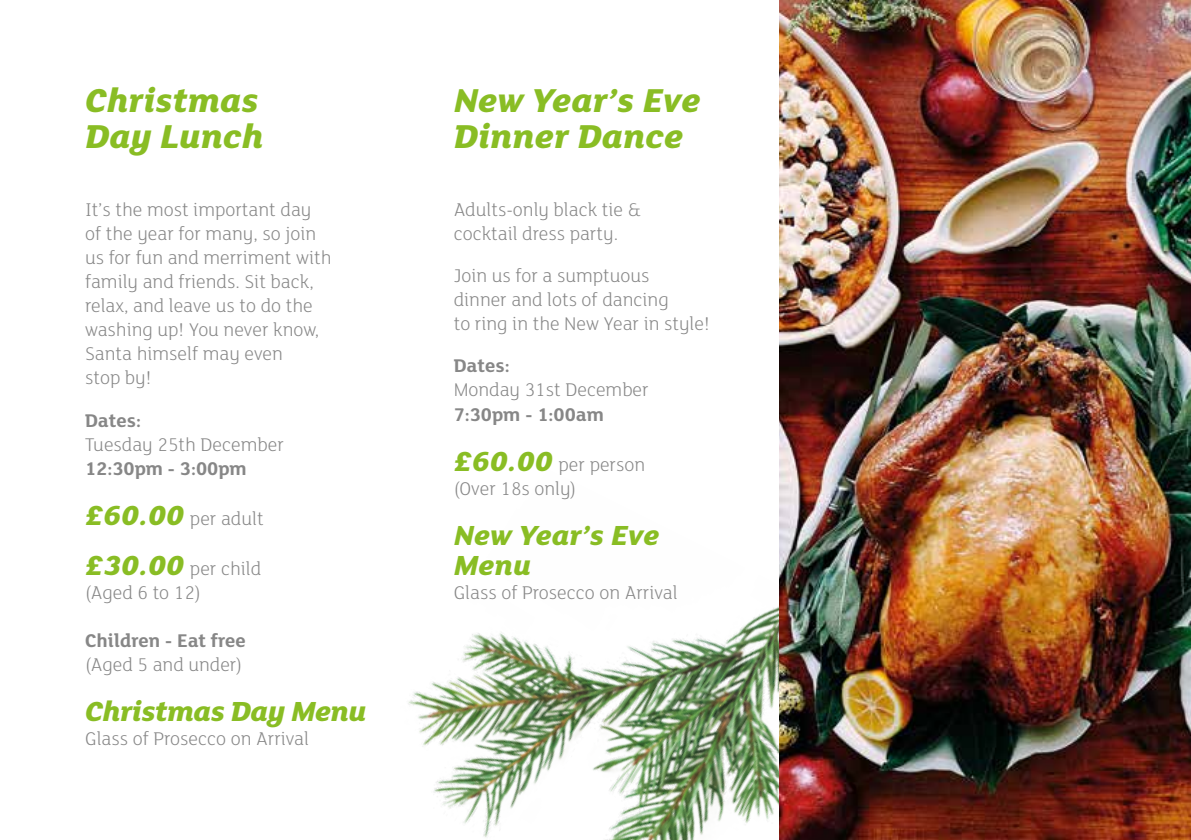
<style>
.page{position:relative;width:1191px;height:840px;background:#fff}
.page>*{position:absolute;margin:0;border:0;box-sizing:border-box;transform-origin:0 0}
.t1{font:italic 800 36px/36px "FS Lola";color:#89bd24}
.t2{font:italic 800 30px "FS Lola";letter-spacing:-.02em;color:#89bd24}
.t3{font:italic 800 30px/30px "FS Lola";color:#89bd24}
.t4{font:300 20px/24px "FS Lola";color:#878787}
.t5{font:700 20px "FS Lola";color:#878787}
.s1{font-weight:800;font-style:italic;font-size:30px;color:#89bd24}
</style>
<div class="page">
<img style="left:408px;top:463px;width:372px;height:376px">
<img style="left:780px;top:0;width:411px;height:839px">
<h1 class="t1" style="left:85px;top:80px;width:180px">Christmas<br>Day Lunch</h1>
<p class="t4" style="left:85px;top:197px;width:248px">It’s the most important day of the year for many, so join us for fun and merriment with family and friends. Sit back, relax, and leave us to do the washing up! You never know,<br>Santa himself may even<br>stop by!</p>
<p class="t5" style="left:85px;top:406px;width:57px">Dates:</p>
<p class="t4" style="left:85px;top:431px;width:200px">Tuesday 25th December</p>
<p class="t5" style="left:85px;top:454px;width:163px">12:30pm - 3:00pm</p>
<p class="t4" style="left:85px;top:505px;width:180px"><span class="s1">£60.00</span> per adult</p>
<p class="t4" style="left:85px;top:555px;width:178px"><span class="s1">£30.00</span> per child (Aged 6 to 12)</p>
<p class="t5" style="left:85px;top:626px;width:162px">Children - Eat free</p>
<p class="t4" style="left:85px;top:651px;width:159px">(Aged 5 and under)</p>
<h2 class="t2" style="left:85px;top:690px;width:283px">Christmas Day Menu</h2>
<p class="t4" style="left:85px;top:725px;width:225px">Glass of Prosecco on Arrival</p>
<h1 class="t1" style="left:454px;top:80px;width:248px">New Year’s Eve<br>Dinner Dance</h1>
<p class="t4" style="left:454px;top:197px;width:189px">Adults-only black tie &amp; cocktail dress party.</p>
<p class="t4" style="left:454px;top:263px;width:257px">Join us for a sumptuous<br>dinner and lots of dancing<br>to ring in the New Year in style!</p>
<p class="t5" style="left:454px;top:352px;width:57px">Dates:</p>
<p class="t4" style="left:454px;top:377px;width:197px">Monday 31st December</p>
<p class="t5" style="left:454px;top:400px;width:152px">7:30pm - 1:00am</p>
<p class="t4" style="left:454px;top:451px;width:193px"><span class="s1">£60.00</span> per person (Over 18s only)</p>
<h2 class="t3" style="left:454px;top:518px;width:207px">New Year’s Eve<br>Menu</h2>
<p class="t4" style="left:454px;top:579px;width:225px">Glass of Prosecco on Arrival</p>
</div>
